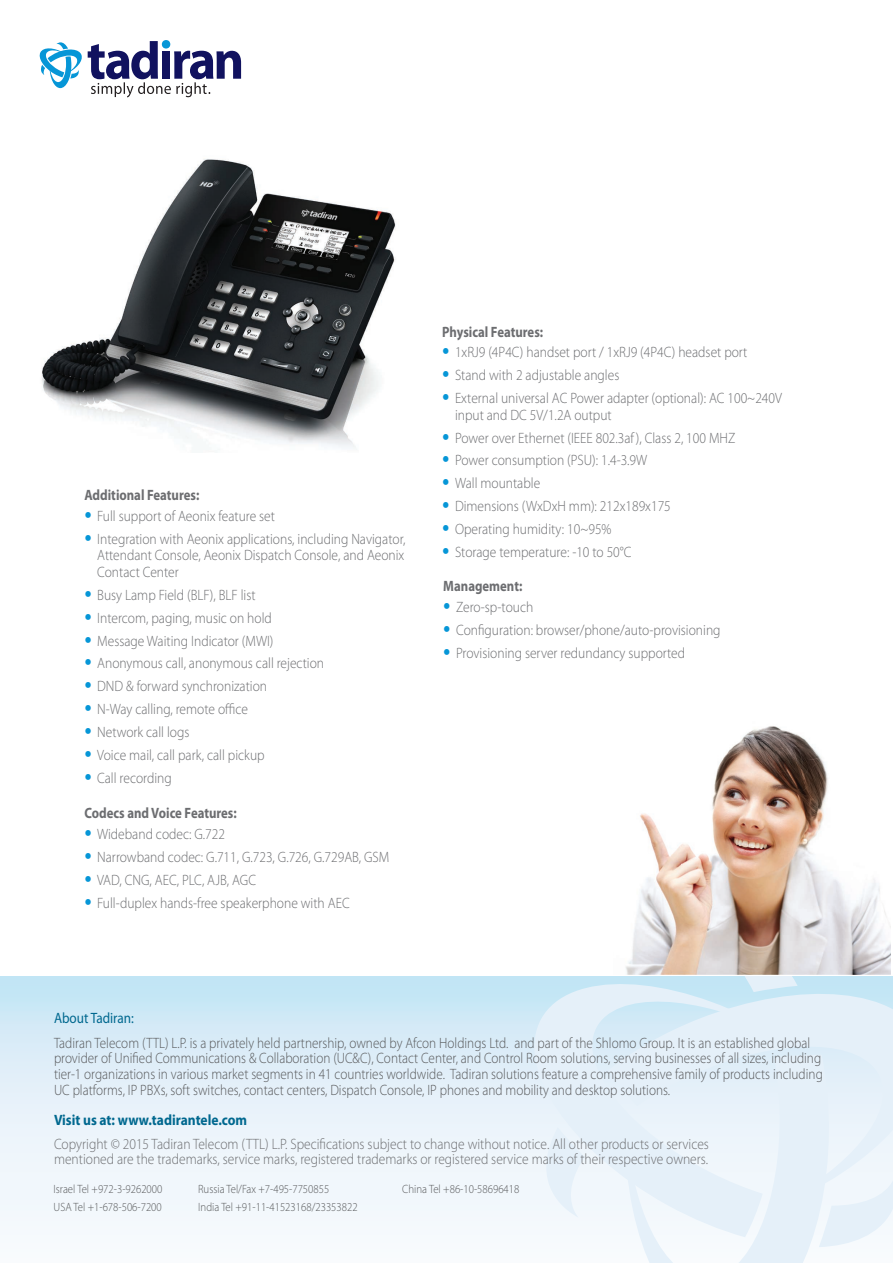
<style>
.page{position:relative;width:893px;height:1263px;background:#fff}
.page>*{position:absolute;margin:0;border:0;box-sizing:border-box;transform-origin:0 0}
.t1{font:300 15px/16.5px "Myriad Pro";color:#6c6d70;scale:.9 1}
.t2{font:300 15px/15.8px "Myriad Pro";color:#57585a;scale:.88 1}
.t3{font:700 15px "Myriad Pro";color:#6c6d70;scale:.85 1}
.t4{font:700 15px "Myriad Pro";color:#00688f;scale:.9 1}
.t5{font:15px "Myriad Pro";color:#00688f;scale:.88 1}
.t6{font:300 12px "Myriad Pro";color:#57585a;scale:.9 1}
.s1{font-family:"Helvetica";font-size:16.5px;color:#0696d7}
</style>
<div class="page">
<svg style="left:39px;top:41px;width:202px;height:56px"></svg>
<div style="left:0;top:977px;width:893px;height:286px;background:linear-gradient(to bottom,#cbe6f5,#fffdfe)"></div>
<svg style="left:624px;top:1247px;width:205px;height:16px"></svg>
<svg style="left:514px;top:977px;width:379px;height:270px;fill:#e5f0f9"></svg>
<img style="left:41px;top:159px;width:355px;height:289px">
<img style="left:625px;top:726px;width:265px;height:248px">
<p class="t3" style="left:84px;top:485px;width:137px">Additional Features:</p>
<p class="t1" style="left:84px;top:508px;width:213px"><span class="s1">•</span> Full support of Aeonix feature set</p>
<p class="t1" style="left:97px;top:530px;width:344px;text-align:justify;text-indent:-13px"><span class="s1">•</span> Integration with Aeonix applications, including Navigator, Attendant Console, Aeonix Dispatch Console, and Aeonix Contact Center</p>
<p class="t1" style="left:84px;top:586px;width:192px"><span class="s1">•</span> Busy Lamp Field (BLF ,) BLF list</p>
<p class="t1" style="left:84px;top:609px;width:210px"><span class="s1">•</span> Intercom, paging, music on hold</p>
<p class="t1" style="left:84px;top:632px;width:212px"><span class="s1">•</span> Message Waiting Indicator (MWI(</p>
<p class="t1" style="left:84px;top:655px;width:268px"><span class="s1">•</span> Anonymous call, anonymous call rejection</p>
<p class="t1" style="left:84px;top:678px;width:205px"><span class="s1">•</span> DND &amp; forward synchronization</p>
<p class="t1" style="left:84px;top:701px;width:183px"><span class="s1">•</span> -N Way calling, remote office</p>
<p class="t1" style="left:84px;top:724px;width:118px"><span class="s1">•</span> Network call logs</p>
<p class="t1" style="left:84px;top:746px;width:202px"><span class="s1">•</span> Voice mail, call park, call pickup</p>
<p class="t1" style="left:84px;top:769px;width:99px"><span class="s1">•</span> Call recording</p>
<p class="t3" style="left:84px;top:803px;width:181px">Codecs and Voice Features:</p>
<p class="t1" style="left:84px;top:825px;width:158px"><span class="s1">•</span> Wideband codec G: .722</p>
<p class="t1" style="left:84px;top:848px;width:340px"><span class="s1">•</span> Narrowband codec G: .711, G.723, G.726, G.729AB, GSM</p>
<p class="t1" style="left:84px;top:871px;width:192px"><span class="s1">•</span> VAD, CNG, AEC, PLC, AJB, AGC</p>
<p class="t1" style="left:84px;top:894px;width:296px"><span class="s1">•</span> Full-duplex hands-free speakerphone with AEC</p>
<p class="t3" style="left:442px;top:322px;width:120px">Physical Features:</p>
<p class="t1" style="left:442px;top:344px;width:341px"><span class="s1">•</span> 1xRJ9 C4P4( ) handset port 1/ xRJ9 C4P4( ) headset port</p>
<p class="t1" style="left:442px;top:367px;width:198px"><span class="s1">•</span> Stand with 2 adjustable angles</p>
<p class="t1" style="left:455px;top:390px;width:365px;text-indent:-13px"><span class="s1">•</span> External universal AC Power adapter (optional :) AC 100~240V input and DC V5 /1.2A output</p>
<p class="t1" style="left:442px;top:429px;width:327px"><span class="s1">•</span> Power over Ethernet (IEEE 802.3af ,) Class 2, 100 MHZ</p>
<p class="t1" style="left:442px;top:452px;width:229px"><span class="s1">•</span> Power consumption (PSU :) 1.4-3.9W</p>
<p class="t1" style="left:442px;top:475px;width:110px"><span class="s1">•</span> Wall mountable</p>
<p class="t1" style="left:442px;top:498px;width:255px"><span class="s1">•</span> Dimensions (WxDxH mm :) 212x189x175</p>
<p class="t1" style="left:442px;top:521px;width:190px"><span class="s1">•</span> Operating humidity: 10~95%</p>
<p class="t1" style="left:442px;top:543px;width:212px"><span class="s1">•</span> Storage temperature: -10 to 50°C</p>
<p class="t3" style="left:443px;top:576px;width:94px">Management:</p>
<p class="t1" style="left:443px;top:598px;width:102px"><span class="s1">•</span> Zero-sp-touch</p>
<p class="t1" style="left:443px;top:621px;width:310px"><span class="s1">•</span> Configuration: browser/phone/auto-provisioning</p>
<p class="t1" style="left:443px;top:644px;width:270px"><span class="s1">•</span> Provisioning server redundancy supported</p>
<p class="t5" style="left:54px;top:1009px;width:92px">About Tadiran:</p>
<p class="t2" style="left:54px;top:1034px;width:875px">Tadiran Telecom (TTL ai s.P.L) privately held partnership, owned by Afcon Holdings Ltd. and part of the Shlomo Group anisIt. established global provider of Unified Communications &amp; Collaboration (UC , )C&amp; Contact Center, and Control Room solutions, serving businesses of all sizes, including tier-1 organizations in various market segments in 41 countries worldwide. Tadiran solutions feature a comprehensive family of products including UC platforms IP, PBXs, soft switches, contact centers, Dispatch Console IP, phones and mobility and desktop solutions.</p>
<p class="t4" style="left:54px;top:1110px;width:216px">Visit us at: www.tadirantele.com</p>
<p class="t1" style="left:54px;top:1136px;width:729px;line-height:15px">Copyright © 2015 Tadiran Telecom (TTL .P.L) Specifications subject to change without notice. All other products or services mentioned are the trademarks, service marks, registered trademarks or registered service marks of their respective owners.</p>
<p class="t6" style="left:54px;top:1182px;width:122px">Israel Tel +972-3-9262000</p>
<p class="t6" style="left:54px;top:1199px;width:122px">USA Tel +1-678-506-7200</p>
<p class="t6" style="left:198px;top:1182px;width:147px">Russia Tel/Fax +7-495-7750855</p>
<p class="t6" style="left:198px;top:1199px;width:179px">India Tel +91-11-41523168/23353822</p>
<p class="t6" style="left:402px;top:1182px;width:132px">China Tel +86-10-58696418</p>
</div>
